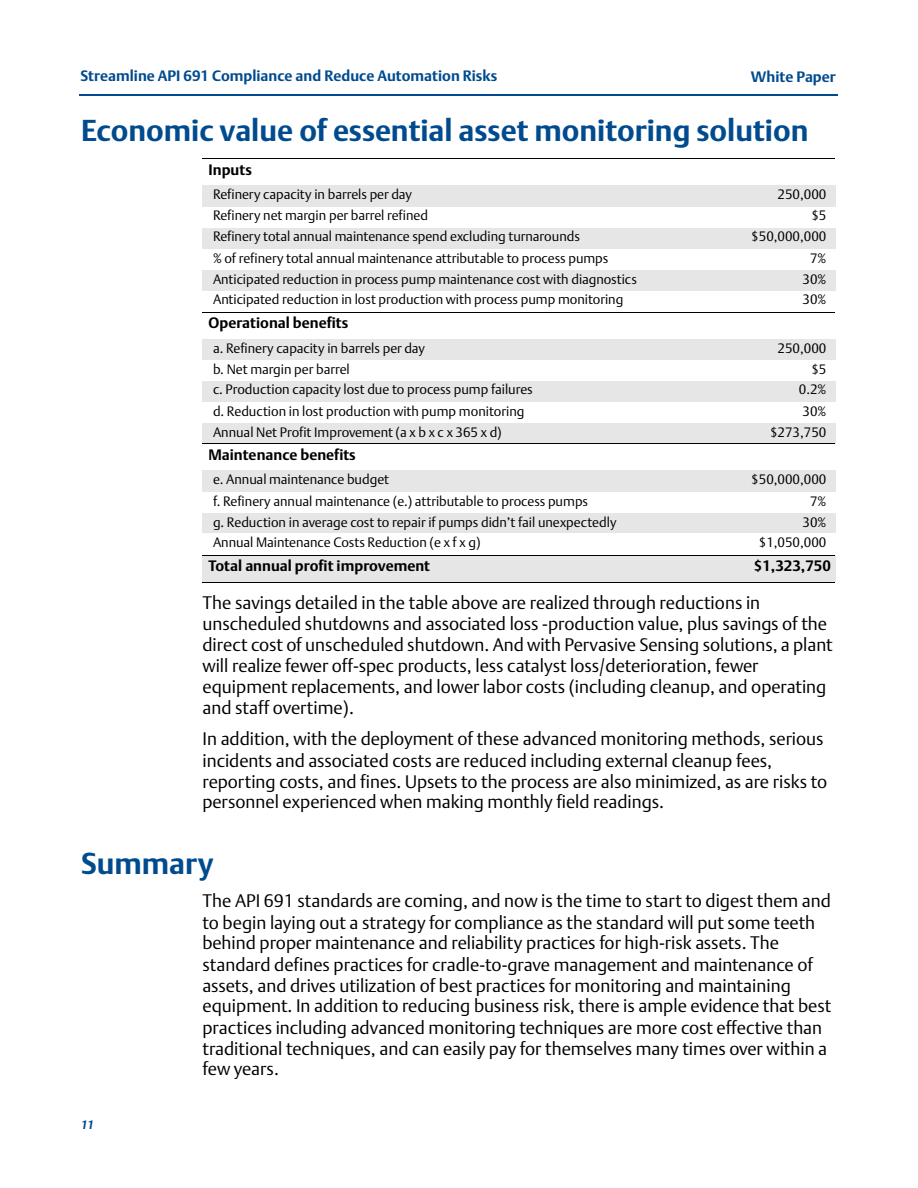
<style>
.page{position:relative;width:918px;height:1188px;background:#fff}
.page>*{position:absolute;margin:0;border:0;box-sizing:border-box;transform-origin:0 0}
.t1{font:700 30px "DTL Argo T";color:#004b8e}
.t2{font:18px/21px "DTL Argo T Light";color:#000}
.t3{font:700 15px "DTL Argo T";color:#000}
.t4{font:700 15px "DTL Argo T";color:#004b8e}
.t5{font:13.5px "DTL Argo T Light";letter-spacing:-.005em;color:#000}
.t6{font:italic 700 12px "DTL Argo T";color:#004b8e}
</style>
<div class="page">
<hr style="left:80px;top:94px;width:758px;height:2px;background:#004b8e">
<div style="left:202px;top:186px;width:529px;height:21px;background:#e6e6e6"></div>
<div style="left:731px;top:186px;width:104px;height:21px;background:#e6e6e6"></div>
<div style="left:202px;top:228px;width:529px;height:21px;background:#e6e6e6"></div>
<div style="left:731px;top:228px;width:104px;height:21px;background:#e6e6e6"></div>
<div style="left:202px;top:270px;width:529px;height:21px;background:#e6e6e6"></div>
<div style="left:731px;top:270px;width:104px;height:21px;background:#e6e6e6"></div>
<div style="left:202px;top:339px;width:529px;height:21px;background:#e6e6e6"></div>
<div style="left:731px;top:339px;width:104px;height:21px;background:#e6e6e6"></div>
<div style="left:202px;top:381px;width:529px;height:21px;background:#e6e6e6"></div>
<div style="left:731px;top:381px;width:104px;height:21px;background:#e6e6e6"></div>
<div style="left:202px;top:423px;width:529px;height:21px;background:#e6e6e6"></div>
<div style="left:731px;top:423px;width:104px;height:21px;background:#e6e6e6"></div>
<div style="left:202px;top:471px;width:529px;height:21px;background:#e6e6e6"></div>
<div style="left:731px;top:471px;width:104px;height:21px;background:#e6e6e6"></div>
<div style="left:202px;top:513px;width:529px;height:21px;background:#e6e6e6"></div>
<div style="left:731px;top:513px;width:104px;height:21px;background:#e6e6e6"></div>
<div style="left:202px;top:555px;width:529px;height:27px;background:#e6e6e6"></div>
<div style="left:731px;top:555px;width:104px;height:27px;background:#e6e6e6"></div>
<hr style="left:202px;top:159px;width:633px;height:1px;background:#000">
<hr style="left:202px;top:312px;width:633px;height:1px;background:#000">
<hr style="left:202px;top:444px;width:633px;height:1px;background:#000">
<hr style="left:202px;top:555px;width:633px;height:1px;background:#000">
<hr style="left:202px;top:582px;width:633px;height:1px;background:#000">
<p class="t4" style="left:80px;top:69px;width:419px">Streamline API 691 Compliance and Reduce Automation Risks</p>
<p class="t4" style="left:751px;top:70px;width:86px">White Paper</p>
<h1 class="t1" style="left:81px;top:118px;width:729px">Economic value of essential asset monitoring solution</h1>
<p class="t3" style="left:209px;top:163px;width:45px">Inputs</p>
<p class="t5" style="left:213px;top:189px;width:200px">Refinery capacity in barrels per day</p>
<p class="t5" style="left:778px;top:189px;width:50px">250,000</p>
<p class="t5" style="left:213px;top:210px;width:217px">Refinery net margin per barrel refined</p>
<p class="t5" style="left:811px;top:210px;width:17px">$5</p>
<p class="t5" style="left:213px;top:231px;width:368px">Refinery total annual maintenance spend excluding turnarounds</p>
<p class="t5" style="left:751px;top:231px;width:77px">$50,000,000</p>
<p class="t5" style="left:213px;top:252px;width:397px">% of refinery total annual maintenance attributable to process pumps</p>
<p class="t5" style="left:810px;top:252px;width:18px">7%</p>
<p class="t5" style="left:213px;top:273px;width:425px">Anticipated reduction in process pump maintenance cost with diagnostics</p>
<p class="t5" style="left:803px;top:273px;width:25px">30%</p>
<p class="t5" style="left:213px;top:294px;width:412px">Anticipated reduction in lost production with process pump monitoring</p>
<p class="t5" style="left:803px;top:294px;width:25px">30%</p>
<p class="t3" style="left:209px;top:316px;width:141px">Operational benefits</p>
<p class="t5" style="left:213px;top:342px;width:213px">a. Refinery capacity in barrels per day</p>
<p class="t5" style="left:778px;top:342px;width:50px">250,000</p>
<p class="t5" style="left:213px;top:363px;width:138px">b. Net margin per barrel</p>
<p class="t5" style="left:811px;top:363px;width:17px">$5</p>
<p class="t5" style="left:213px;top:384px;width:321px">c. Production capacity lost due to process pump failures</p>
<p class="t5" style="left:799px;top:384px;width:29px">0.2%</p>
<p class="t5" style="left:213px;top:405px;width:313px">d. Reduction in lost production with pump monitoring</p>
<p class="t5" style="left:803px;top:405px;width:25px">30%</p>
<p class="t5" style="left:213px;top:426px;width:290px">Annual Net Profit Improvement (a x b x c x 365 x d)</p>
<p class="t5" style="left:770px;top:426px;width:58px">$273,750</p>
<p class="t3" style="left:209px;top:448px;width:149px">Maintenance benefits</p>
<p class="t5" style="left:213px;top:474px;width:178px">e. Annual maintenance budget</p>
<p class="t5" style="left:751px;top:474px;width:77px">$50,000,000</p>
<p class="t5" style="left:213px;top:495px;width:377px">f. Refinery annual maintenance (e.) attributable to process pumps</p>
<p class="t5" style="left:810px;top:495px;width:18px">7%</p>
<p class="t5" style="left:213px;top:516px;width:405px">g. Reduction in average cost to repair if pumps didn’t fail unexpectedly</p>
<p class="t5" style="left:803px;top:516px;width:25px">30%</p>
<p class="t5" style="left:213px;top:537px;width:269px">Annual Maintenance Costs Reduction (e x f x g)</p>
<p class="t5" style="left:759px;top:537px;width:69px">$1,050,000</p>
<p class="t3" style="left:209px;top:559px;width:223px">Total annual profit improvement</p>
<p class="t3" style="left:754px;top:559px;width:79px">$1,323,750</p>
<p class="t2" style="left:202px;top:594px;width:632px">The savings detailed in the table above are realized through reductions in unscheduled shutdowns and associated loss -production value, plus savings of the direct cost of unscheduled shutdown. And with Pervasive Sensing solutions, a plant will realize fewer off-spec products, less catalyst loss/deterioration, fewer equipment replacements, and lower labor costs (including cleanup, and operating and staff overtime).</p>
<p class="t2" style="left:202px;top:730px;width:626px">In addition, with the deployment of these advanced monitoring methods, serious incidents and associated costs are reduced including external cleanup fees, reporting costs, and fines. Upsets to the process are also minimized, as are risks to personnel experienced when making monthly field readings.</p>
<h1 class="t1" style="left:81px;top:850px;width:134px">Summary</h1>
<p class="t2" style="left:202px;top:892px;width:630px">The API 691 standards are coming, and now is the time to start to digest them and to begin laying out a strategy for compliance as the standard will put some teeth behind proper maintenance and reliability practices for high-risk assets. The standard defines practices for cradle-to-grave management and maintenance of assets, and drives utilization of best practices for monitoring and maintaining equipment. In addition to reducing business risk, there is ample evidence that best practices including advanced monitoring techniques are more cost effective than traditional techniques, and can easily pay for themselves many times over within a few years.</p>
<p class="t6" style="left:81px;top:1120px;width:14px">11</p>
</div>
